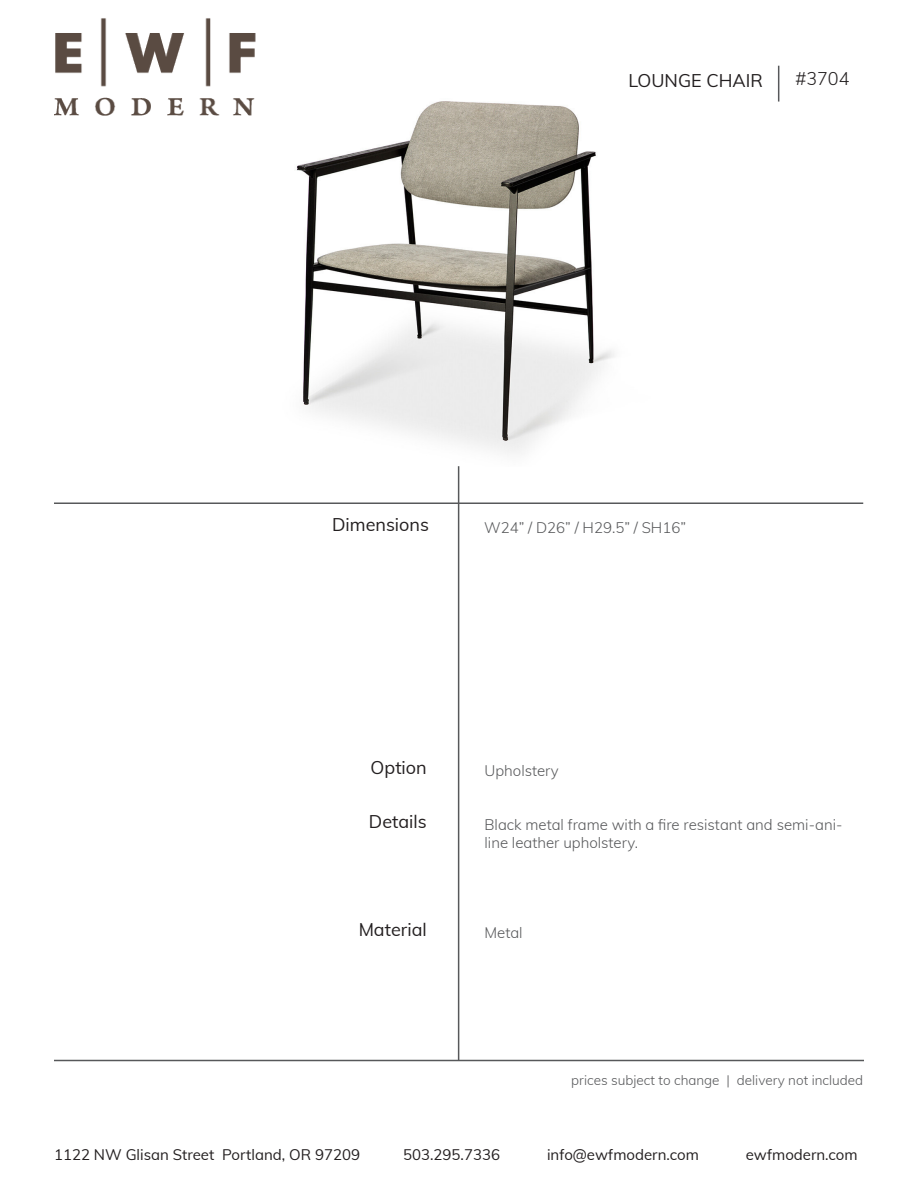
<style>
.page{position:relative;width:918px;height:1188px;background:#fff}
.page>*{position:absolute;margin:0;border:0;box-sizing:border-box;transform-origin:0 0}
.t1{font:18px "Muli";color:#231f20}
.t2{font:300 18px "Muli";color:#231f20}
.t3{font:300 15px/18px "Muli";color:#57585a}
.t4{font:15px "Muli";color:#231f20}
.t5{font:300 13.5px "Muli";color:#57585a}
</style>
<div class="page">
<img style="left:297px;top:101px;width:317px;height:352px">
<img style="left:54px;top:18px;width:202px;height:98px">
<hr style="left:54px;top:1060px;width:810px;height:1px;background:#57585a">
<hr style="left:54px;top:502px;width:809px;height:2px;background:#57585a">
<hr style="left:458px;top:466px;width:1px;height:595px;background:#57585a">
<hr style="left:778px;top:66px;width:1px;height:36px;background:#57585a">
<p class="t1" style="left:628px;top:67px;width:136px">LOUNGE CHAIR</p>
<p class="t2" style="left:795px;top:66px;width:56px">#3704</p>
<p class="t1" style="left:332px;top:512px;width:98px">Dimensions</p>
<p class="t3" style="left:484px;top:518px;width:203px">W24” / D26” / H29.5” / SH16”</p>
<p class="t1" style="left:371px;top:755px;width:58px">Option</p>
<p class="t1" style="left:369px;top:809px;width:59px">Details</p>
<p class="t1" style="left:359px;top:917px;width:70px">Material</p>
<p class="t3" style="left:484px;top:760px;width:76px">Upholstery</p>
<p class="t3" style="left:484px;top:814px;width:360px">Black metal frame with a fire resistant and semi-ani&shy;line leather upholstery.</p>
<p class="t3" style="left:484px;top:922px;width:40px">Metal</p>
<p class="t5" style="left:571px;top:1071px;width:293px">prices subject to change | delivery not included</p>
<p class="t4" style="left:54px;top:1144px;width:308px">1122 NW Glisan Street Portland, OR 97209</p>
<p class="t4" style="left:403px;top:1144px;width:98px">503.295.7336</p>
<p class="t4" style="left:547px;top:1144px;width:153px">info@ewfmodern.com</p>
<p class="t4" style="left:746px;top:1144px;width:113px">ewfmodern.com</p>
</div>
